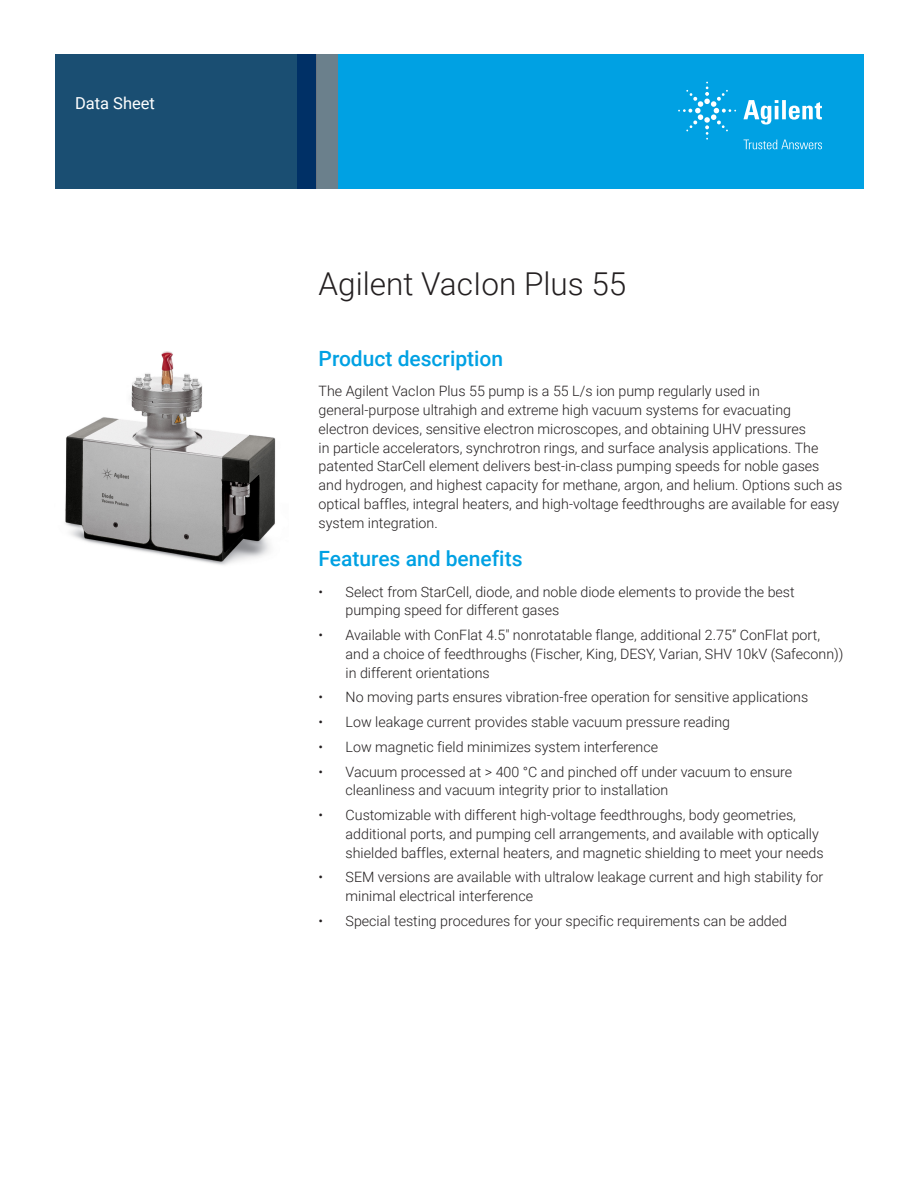
<style>
.page{position:relative;width:918px;height:1188px;background:#fff}
.page>*{position:absolute;margin:0;border:0;box-sizing:border-box;transform-origin:0 0}
.t1{font:300 31.5px "Roboto";color:#231f20}
.Header_1{font:500 21px "Roboto";color:#00a1e3}
.Doctype{font:16.5px "Roboto";color:#fff}
.Text{font:300 14.25px/18.8px "Roboto";color:#231f20}
</style>
<div class="page">
<div style="left:297px;top:54px;width:567px;height:135px;background:#00a1e3"></div>
<svg style="left:55px;top:54px;width:261px;height:135px;background:#184b71"></svg>
<div style="left:316px;top:54px;width:22px;height:135px;background:#6b808c"></div>
<img style="left:65px;top:351px;width:211px;height:214px">
<svg style="left:743px;top:100px;width:79px;height:25px"></svg>
<svg style="left:678px;top:82px;width:58px;height:58px"></svg>
<svg style="left:744px;top:140px;width:78px;height:9px"></svg>
<p class="Doctype" style="left:75px;top:91px;width:82px">Data Sheet</p>
<p class="t1" style="left:319px;top:261px;width:309px">Agilent VacIon Plus 55</p>
<p class="Header_1" style="left:319px;top:343px;width:186px">Product description</p>
<p class="Text" style="left:319px;top:381px;width:525px">The Agilent VacIon Plus 55 pump is a 55 L/s ion pump regularly used in general‑purpose ultrahigh and extreme high vacuum systems for evacuating electron devices, sensitive electron microscopes, and obtaining UHV pressures<br>in particle accelerators, synchrotron rings, and surface analysis applications. The patented StarCell element delivers best-in-class pumping speeds for noble gases and hydrogen, and highest capacity for methane, argon, and helium. Options such as optical baffles, integral heaters, and high-voltage feedthroughs are available for easy system integration.</p>
<p class="Header_1" style="left:319px;top:544px;width:205px">Features and benefits</p>
<p class="Text" style="left:346px;top:582px;width:451px;text-indent:-27px">• Select from StarCell, diode, and noble diode elements to provide the best pumping speed for different gases</p>
<p class="Text" style="left:346px;top:625px;width:499px;text-indent:-27px">• Available with ConFlat 4.5" nonrotatable flange, additional 2.75” ConFlat port, and a choice of feedthroughs (Fischer, King, DESY, Varian, SHV 10kV (Safeconn)) in different orientations</p>
<p class="Text" style="left:319px;top:687px;width:491px">• No moving parts ensures vibration-free operation for sensitive applications</p>
<p class="Text" style="left:319px;top:712px;width:413px">• Low leakage current provides stable vacuum pressure reading</p>
<p class="Text" style="left:319px;top:737px;width:341px">• Low magnetic field minimizes system interference</p>
<p class="Text" style="left:346px;top:762px;width:448px;text-indent:-27px">• Vacuum processed at &gt; 400 °C and pinched off under vacuum to ensure cleanliness and vacuum integrity prior to installation</p>
<p class="Text" style="left:346px;top:805px;width:480px;text-indent:-27px">• Customizable with different high-voltage feedthroughs, body geometries, additional ports, and pumping cell arrangements, and available with optically shielded baffles, external heaters, and magnetic shielding to meet your needs</p>
<p class="Text" style="left:346px;top:867px;width:479px;text-indent:-27px">• SEM versions are available with ultralow leakage current and high stability for minimal electrical interference</p>
<p class="Text" style="left:319px;top:911px;width:470px">• Special testing procedures for your specific requirements can be added</p>
</div>
